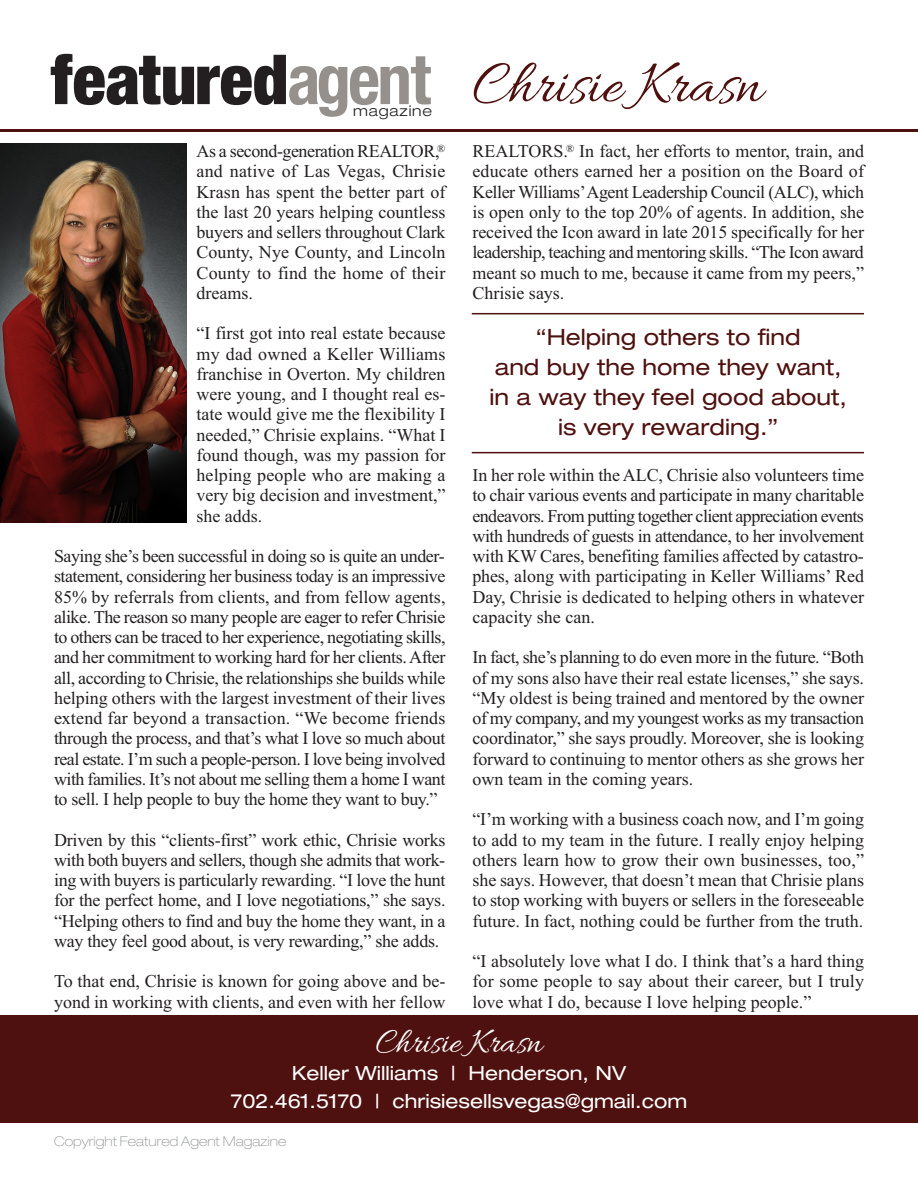
<style>
.page{position:relative;width:918px;height:1188px;background:#fff}
.page>*{position:absolute;margin:0;border:0;box-sizing:border-box;transform-origin:0 0}
.t1{font:900 condensed 69.15px "Helvetica Neue";color:#231f20}
.t2{font:63px "Allura";color:#4e110f}
.t3{font:36px "Allura";color:#fff}
.t4{font:expanded 22.5px/30px "Helvetica Neue";color:#4e110f;text-align:center}
.t5{font:expanded 19.5px/28.5px "Helvetica Neue";color:#fff;text-align:center}
.t6{font:18px/20.2px "Times New Roman";color:#231f20;text-align:justify}
.t7{font:300 expanded 14.85px "Helvetica Neue";letter-spacing:.06em;color:#231f20}
.t8{font:100 expanded 13.5px "Helvetica Neue";color:#939598}
.s1{font-weight:700;color:#95908b}
</style>
<div class="page">
<hr style="left:0;top:129px;width:918px;height:2px;background:#4e110f">
<div style="left:0;top:1016px;width:918px;height:108px;background:#4e110f"></div>
<img style="left:0;top:143px;width:186px;height:379px">
<hr style="left:472px;top:313px;width:392px;height:1px;background:#4e110f">
<hr style="left:472px;top:452px;width:392px;height:1px;background:#4e110f">
<h1 class="t1" style="left:51px;top:55px;width:382px">featured<span class="s1">agent</span></h1>
<p class="t7" style="left:353px;top:106px;width:81px">magazine</p>
<p class="t6" style="left:197px;top:141px;width:251px">As a second-generation REALTOR,<sup>® </sup>and native of Las Vegas, Chrisie Krasn has spent the better part of the last 20 years helping countless buyers and sellers throughout Clark County, Nye County, and Lincoln County to find the home of their dreams.</p>
<p class="t6" style="left:197px;top:323px;width:251px">“I first got into real estate because my dad owned a Keller Williams franchise in Overton. My children were young, and I thought real es&shy;tate would give me the flexibility I needed,” Chrisie explains. “What I found though, was my passion for helping people who are making a very big decision and investment,” she adds.</p>
<p class="t6" style="left:54px;top:546px;width:393px">Saying she’s been successful in doing so is quite an under&shy;statement, considering her business today is an impressive 85% by referrals from clients, and from fellow agents, alike. The reason so many people are eager to refer Chrisie to others can be traced to her experience, negotiating skills, and her commitment to working hard for her clients.After all, according to Chrisie, the relationships she builds while helping others with the largest investment of their lives extend far beyond a transaction. “We become friends through the process, and that’s what I love so much about real estate. I’m such a people-person. I love being involved with families. It’s not about me selling them a home I want to sell. I help people to buy the home they want to buy.”</p>
<p class="t6" style="left:54px;top:829px;width:393px">Driven by this “clients-first” work ethic, Chrisie works with both buyers and sellers, though she admits that work&shy;ing with buyers is particularly rewarding. “I love the hunt for the perfect home, and I love negotiations,” she says. “Helping others to find and buy the home they want, in a way they feel good about, is very rewarding,” she adds.</p>
<p class="t6" style="left:54px;top:971px;width:393px">To that end, Chrisie is known for going above and be&shy;yond in working with clients, and even with her fellow</p>
<h2 class="t2" style="left:472px;top:49px;width:291px">Chrisie Krasn</h2>
<p class="t6" style="left:472px;top:141px;width:393px">REALTORS.<sup>®</sup> In fact, her efforts to mentor, train, and educate others earned her a position on the Board of Keller Williams’Agent Leadership Council (ALC), which is open only to the top 20% of agents. In addition, she received the Icon award in late 2015 specifically for her leadership, teaching and mentoring skills. “The Icon award meant so much to me, because it came from my peers,” Chrisie says.</p>
<p class="t4" style="left:489px;top:324px;width:359px">“Helping others to find<br>and buy the home they want, in a way they feel good about, is very rewarding.”</p>
<p class="t6" style="left:473px;top:465px;width:393px">In her role within the ALC, Chrisie also volunteers time to chair various events and participate in many charitable endeavors. From putting together client appreciation events with hundreds of guests in attendance, to her involvement with KW Cares, benefiting families affected by catastro&shy;phes, along with participating in Keller Williams’ Red Day, Chrisie is dedicated to helping others in whatever capacity she can.</p>
<p class="t6" style="left:473px;top:647px;width:393px">In fact, she’s planning to do even more in the future. “Both of my sons also have their real estate licenses,” she says. “My oldest is being trained and mentored by the owner of my company, and my youngest works as my transaction coordinator,” she says proudly. Moreover, she is looking forward to continuing to mentor others as she grows her own team in the coming years.</p>
<p class="t6" style="left:473px;top:809px;width:393px">“I’m working with a business coach now, and I’m going to add to my team in the future. I really enjoy helping others learn how to grow their own businesses, too,” she says. However, that doesn’t mean that Chrisie plans to stop working with buyers or sellers in the foreseeable future. In fact, nothing could be further from the truth.</p>
<p class="t6" style="left:473px;top:951px;width:393px">“I absolutely love what I do. I think that’s a hard thing for some people to say about their career, but I truly love what I do, because I love helping people.”</p>
<h3 class="t3" style="left:376px;top:1022px;width:168px">Chrisie Krasn</h3>
<p class="t5" style="left:231px;top:1060px;width:458px">Keller Williams | Henderson, NV<br>702.461.5170 | chrisiesellsvegas@gmail.com</p>
<p class="t8" style="left:54px;top:1136px;width:234px">Copyright Featured Agent Magazine</p>
</div>
